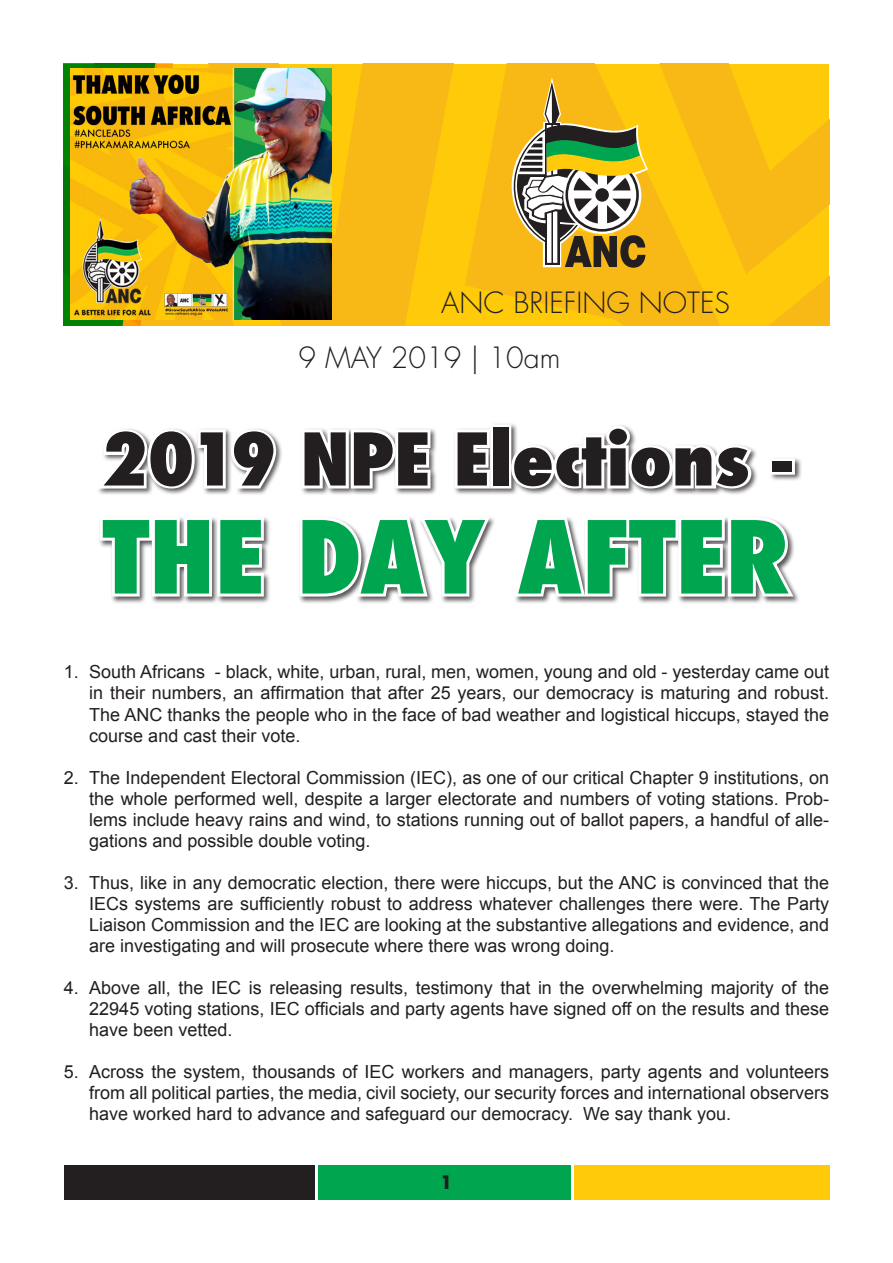
<style>
.page{position:relative;width:893px;height:1263px;background:#fff}
.page>*{position:absolute;margin:0;border:0;box-sizing:border-box;transform-origin:0 0}
.t1{font:800 condensed 97.5px "Futura";color:#00a54f;scale:1.1 1}
.t2{font:800 condensed 70.5px "Futura";color:#231f20;scale:1.1 1}
.t3{font:300 28.5px "Futura Std";color:#231f20}
.t4{font:18px/21px "Arial";color:#231f20;text-align:justify}
.t5{font:700 18px "Futura Std";color:#231f20}
</style>
<div class="page">
<svg style="left:196px;top:64px;width:307px;height:146px;background:#f9c011"></svg>
<svg style="left:190px;top:210px;width:313px;height:115px;background:#f9be11"></svg>
<svg style="left:64px;top:64px;width:126px;height:261px;background:#3e8b06"></svg>
<div style="left:64px;top:1165px;width:251px;height:34px;background:#231f20"></div>
<div style="left:318px;top:1165px;width:253px;height:34px;background:#00a54f"></div>
<div style="left:574px;top:1165px;width:255px;height:34px;background:#feca0a"></div>
<div style="left:96px;top:423px;width:707px;height:181px;background:#231f20;opacity:.75"></div>
<svg style="left:96px;top:425px;width:183px;height:69px"></svg>
<div style="left:490px;top:424px;width:21px;height:64px;border:6px solid #fff"></div>
<svg style="left:97px;top:514px;width:170px;height:85px"></svg>
<svg style="left:296px;top:423px;width:198px;height:176px"></svg>
<svg style="left:503px;top:64px;width:326px;height:535px"></svg>
<img style="left:70px;top:69px;width:262px;height:250px">
<p class="t3" style="left:441px;top:285px;width:290px">ANC BRIEFING NOTES</p>
<p class="t3" style="left:299px;top:341px;width:263px">9 MAY 2019 | 10am</p>
<p class="t2" style="left:101px;top:411px;width:629px">2019 NPE Elections -</p>
<p class="t1" style="left:103px;top:491px;width:626px">THE DAY AFTER</p>
<p class="t4" style="left:89px;top:662px;width:741px;text-indent:-26px">1. South Africans - black, white, urban, rural, men, women, young and old - yesterday came out in their numbers, an affirmation that after 25 years, our democracy is maturing and robust.<br>The ANC thanks the people who in the face of bad weather and logistical hiccups, stayed the course and cast their vote.</p>
<p class="t4" style="left:89px;top:767px;width:741px;text-indent:-26px">2. The Independent Electoral Commission (IEC), as one of our critical Chapter 9 institutions, on the whole performed well, despite a larger electorate and numbers of voting stations. Prob&shy;lems include heavy rains and wind, to stations running out of ballot papers, a handful of alle&shy;gations and possible double voting.</p>
<p class="t4" style="left:89px;top:872px;width:741px;text-indent:-26px">3. Thus, like in any democratic election, there were hiccups, but the ANC is convinced that the IECs systems are sufficiently robust to address whatever challenges there were. The Party Liaison Commission and the IEC are looking at the substantive allegations and evidence, and are investigating and will prosecute where there was wrong doing.</p>
<p class="t4" style="left:89px;top:977px;width:741px;text-indent:-26px">4. Above all, the IEC is releasing results, testimony that in the overwhelming majority of the 22945 voting stations, IEC officials and party agents have signed off on the results and these have been vetted.</p>
<p class="t4" style="left:89px;top:1061px;width:741px;text-indent:-26px">5. Across the system, thousands of IEC workers and managers, party agents and volunteers from all political parties, the media, civil society, our security forces and international observers have worked hard to advance and safeguard our democracy. We say thank you.</p>
<p class="t5" style="left:440px;top:1170px;width:14px">1</p>
</div>
